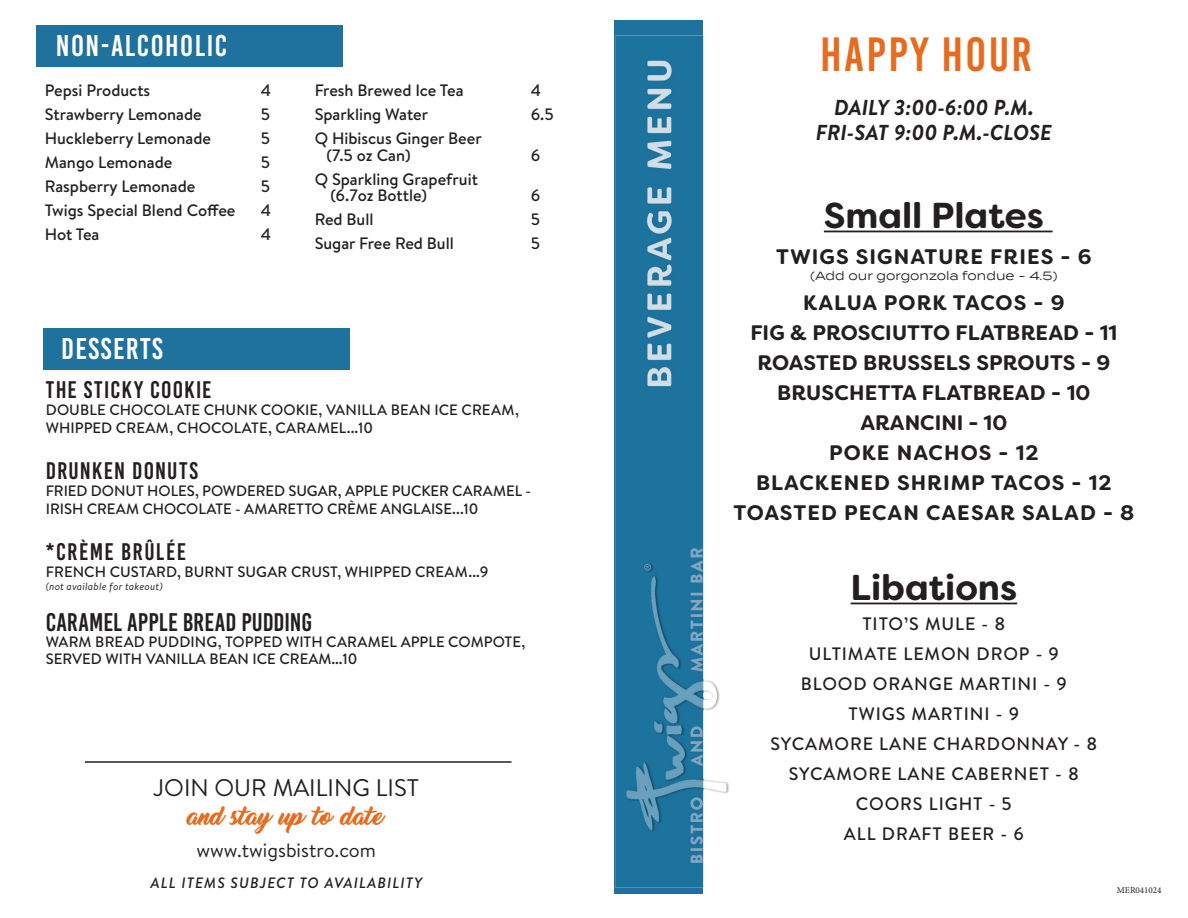
<style>
.page{position:relative;width:1188px;height:918px;background:#fff}
.page>*{position:absolute;margin:0;border:0;box-sizing:border-box;transform-origin:0 0}
.t1{font:48px "Bebas Kai";letter-spacing:.05em;color:#e76b1f}
.Paragraph_Style_1{font:700 36px "Filson Soft";color:#231f20}
.t2{font:30px "Bebas Kai";letter-spacing:.05em;color:#fff}
.Paragraph_Style_2{font:25.5px "Bebas Kai";letter-spacing:.005em;color:#231f20}
.Paragraph_Style_2-2{font:24px "Bebas Kai";letter-spacing:.055em;color:#231f20}
.t3{font:24px "Brandon Text";color:#231f20}
.Paragraph_Style_1-2{font:24px "Bebas Kai";letter-spacing:.055em;color:#231f20}
.t4{font:italic 700 21.6px "Brandon Text";color:#231f20}
.Paragraph_Style_1-3{font:700 21px "Filson Soft";letter-spacing:.05em;color:#231f20}
.Paragraph_Style_1-4{font:700 21px "Filson Soft";color:#231f20}
.Paragraph_Style_1-5{font:700 21px "Filson Soft";letter-spacing:.025em;color:#231f20}
.t5{font:21px "Thinking Of Betty";letter-spacing:-.065em;color:#e76b1f}
.t6{font:19.5px "Brandon Text";color:#231f20}
.Paragraph_Style_1-6{font:500 18px "Brandon Text";letter-spacing:.05em;color:#231f20}
.t7{font:500 16.5px "Brandon Text";color:#231f20}
.Paragraph_Style_2-3{font:500 15px/18px "Brandon Text";color:#231f20}
.t8{font:italic 500 15px "Brandon Text";letter-spacing:.07em;color:#231f20}
.t9{font:12px "Termina";color:#231f20}
.Paragraph_Style_2-4{font:italic 10.5px "Brandon Text";letter-spacing:.02em;color:#231f20}
.t10{font:9px "Minion Pro";color:#231f20}
</style>
<div class="page">
<img style="left:614px;top:27px;width:439px;height:867px">
<hr style="left:824px;top:231px;width:229px;height:1px;background:#231f20">
<hr style="left:851px;top:603px;width:166px;height:1px;background:#231f20">
<hr style="left:720px;top:853px;width:410px;height:3px;background:#fff">
<div style="left:44px;top:328px;width:306px;height:41px;background:#20729e"></div>
<div style="left:36px;top:25px;width:307px;height:41px;background:#20729e"></div>
<hr style="left:85px;top:761px;width:426px;height:2px;background:#231f20">
<p class="t2" style="left:56px;top:29px;width:173px">NON-ALCOHOLIC</p>
<p class="t7" style="left:45px;top:79px;width:107px">Pepsi Products</p>
<p class="t7" style="left:261px;top:79px;width:12px">4</p>
<p class="t7" style="left:45px;top:103px;width:158px">Strawberry Lemonade</p>
<p class="t7" style="left:261px;top:103px;width:11px">5</p>
<p class="t7" style="left:45px;top:127px;width:168px">Huckleberry Lemonade</p>
<p class="t7" style="left:261px;top:127px;width:11px">5</p>
<p class="t7" style="left:45px;top:151px;width:129px">Mango Lemonade</p>
<p class="t7" style="left:261px;top:151px;width:11px">5</p>
<p class="t7" style="left:45px;top:175px;width:152px">Raspberry Lemonade</p>
<p class="t7" style="left:261px;top:175px;width:11px">5</p>
<p class="t7" style="left:45px;top:199px;width:192px">Twigs Special Blend Coffee</p>
<p class="t7" style="left:261px;top:199px;width:12px">4</p>
<p class="t7" style="left:45px;top:223px;width:56px">Hot Tea</p>
<p class="t7" style="left:261px;top:223px;width:12px">4</p>
<p class="t2" style="left:61px;top:332px;width:103px">DESSERTS</p>
<p class="t7" style="left:315px;top:79px;width:150px">Fresh Brewed Ice Tea</p>
<p class="t7" style="left:531px;top:79px;width:12px">4</p>
<p class="t7" style="left:315px;top:103px;width:115px">Sparkling Water</p>
<p class="t7" style="left:531px;top:103px;width:25px">6.5</p>
<p class="t7" style="left:315px;top:127px;width:169px">Q Hibiscus Ginger Beer</p>
<p class="t7" style="left:327px;top:144px;width:86px">(7.5 oz Can)</p>
<p class="t7" style="left:531px;top:144px;width:11px">6</p>
<p class="t7" style="left:315px;top:168px;width:165px">Q Sparkling Grapefruit</p>
<p class="t7" style="left:331px;top:184px;width:98px">(6.7oz Bottle)</p>
<p class="t7" style="left:531px;top:184px;width:11px">6</p>
<p class="t7" style="left:315px;top:208px;width:60px">Red Bull</p>
<p class="t7" style="left:531px;top:208px;width:11px">5</p>
<p class="t7" style="left:315px;top:232px;width:141px">Sugar Free Red Bull</p>
<p class="t7" style="left:531px;top:232px;width:11px">5</p>
<p class="Paragraph_Style_1-2" style="left:46px;top:377px;width:167px">THE STICKY COOKIE</p>
<p class="Paragraph_Style_2-3" style="left:46px;top:400px;width:475px">DOUBLE CHOCOLATE CHUNK COOKIE, VANILLA BEAN ICE CREAM,<br>WHIPPED CREAM, CHOCOLATE, CARAMEL...10</p>
<p class="Paragraph_Style_2-2" style="left:46px;top:458px;width:154px">DRUNKEN DONUTS</p>
<p class="Paragraph_Style_2-3" style="left:46px;top:481px;width:487px">FRIED DONUT HOLES, POWDERED SUGAR, APPLE PUCKER CARAMEL -</p>
<p class="Paragraph_Style_2-3" style="left:46px;top:499px;width:434px">IRISH CREAM CHOCOLATE - AMARETTO CRÈME ANGLAISE...10</p>
<p class="Paragraph_Style_2-2" style="left:46px;top:539px;width:142px">*CRÈME BRÛLÉE</p>
<p class="Paragraph_Style_2-3" style="left:46px;top:562px;width:444px">FRENCH CUSTARD, BURNT SUGAR CRUST, WHIPPED CREAM...9</p>
<p class="Paragraph_Style_2-4" style="left:46px;top:579px;width:119px">(not available for takeout)</p>
<p class="Paragraph_Style_2" style="left:46px;top:608px;width:268px">CARAMEL APPLE BREAD PUDDING</p>
<p class="Paragraph_Style_2-3" style="left:46px;top:633px;width:481px">WARM BREAD PUDDING, TOPPED WITH CARAMEL APPLE COMPOTE,</p>
<p class="Paragraph_Style_2-3" style="left:46px;top:649px;width:313px">SERVED WITH VANILLA BEAN ICE CREAM...10</p>
<p class="t3" style="left:153px;top:772px;width:268px">JOIN OUR MAILING LIST</p>
<p class="t5" style="left:188px;top:806px;width:199px">and stay up to date</p>
<p class="t6" style="left:196px;top:836px;width:181px">www.twigsbistro.com</p>
<p class="t8" style="left:151px;top:873px;width:273px">ALL ITEMS SUBJECT TO AVAILABILITY</p>
<p class="t1" style="left:820px;top:29px;width:213px">HAPPY HOUR</p>
<p class="t4" style="left:834px;top:93px;width:201px">DAILY 3:00-6:00 P.M.</p>
<p class="t4" style="left:816px;top:117px;width:237px">FRI-SAT 9:00 P.M.-CLOSE</p>
<p class="Paragraph_Style_1" style="left:824px;top:192px;width:221px">Small Plates</p>
<p class="Paragraph_Style_1-3" style="left:776px;top:243px;width:317px">TWIGS SIGNATURE FRIES - 6</p>
<p class="t9" style="left:810px;top:267px;width:249px">(Add our gorgonzola fondue - 4.5)</p>
<p class="Paragraph_Style_1-3" style="left:803px;top:289px;width:263px">KALUA PORK TACOS - 9</p>
<p class="Paragraph_Style_1-4" style="left:750px;top:319px;width:368px">FIG &amp; PROSCIUTTO FLATBREAD - 11</p>
<p class="Paragraph_Style_1-4" style="left:757px;top:349px;width:354px">ROASTED BRUSSELS SPROUTS - 9</p>
<p class="Paragraph_Style_1-5" style="left:777px;top:379px;width:315px">BRUSCHETTA FLATBREAD - 10</p>
<p class="Paragraph_Style_1-4" style="left:860px;top:409px;width:148px">ARANCINI - 10</p>
<p class="Paragraph_Style_1-3" style="left:829px;top:439px;width:211px">POKE NACHOS - 12</p>
<p class="Paragraph_Style_1-3" style="left:756px;top:469px;width:357px">BLACKENED SHRIMP TACOS - 12</p>
<p class="Paragraph_Style_1-3" style="left:733px;top:499px;width:402px">TOASTED PECAN CAESAR SALAD - 8</p>
<p class="Paragraph_Style_1" style="left:851px;top:564px;width:168px">Libations</p>
<p class="Paragraph_Style_1-6" style="left:862px;top:611px;width:144px">TITO’S MULE - 8</p>
<p class="Paragraph_Style_1-6" style="left:809px;top:641px;width:252px">ULTIMATE LEMON DROP - 9</p>
<p class="Paragraph_Style_1-6" style="left:801px;top:671px;width:268px">BLOOD ORANGE MARTINI - 9</p>
<p class="Paragraph_Style_1-6" style="left:849px;top:701px;width:172px">TWIGS MARTINI - 9</p>
<p class="Paragraph_Style_1-6" style="left:770px;top:731px;width:328px">SYCAMORE LANE CHARDONNAY - 8</p>
<p class="Paragraph_Style_1-6" style="left:789px;top:761px;width:292px">SYCAMORE LANE CABERNET - 8</p>
<p class="Paragraph_Style_1-6" style="left:856px;top:791px;width:157px">COORS LIGHT - 5</p>
<p class="Paragraph_Style_1-6" style="left:844px;top:821px;width:182px">ALL DRAFT BEER - 6</p>
<p class="t10" style="left:1117px;top:884px;width:46px">MER041024</p>
</div>
